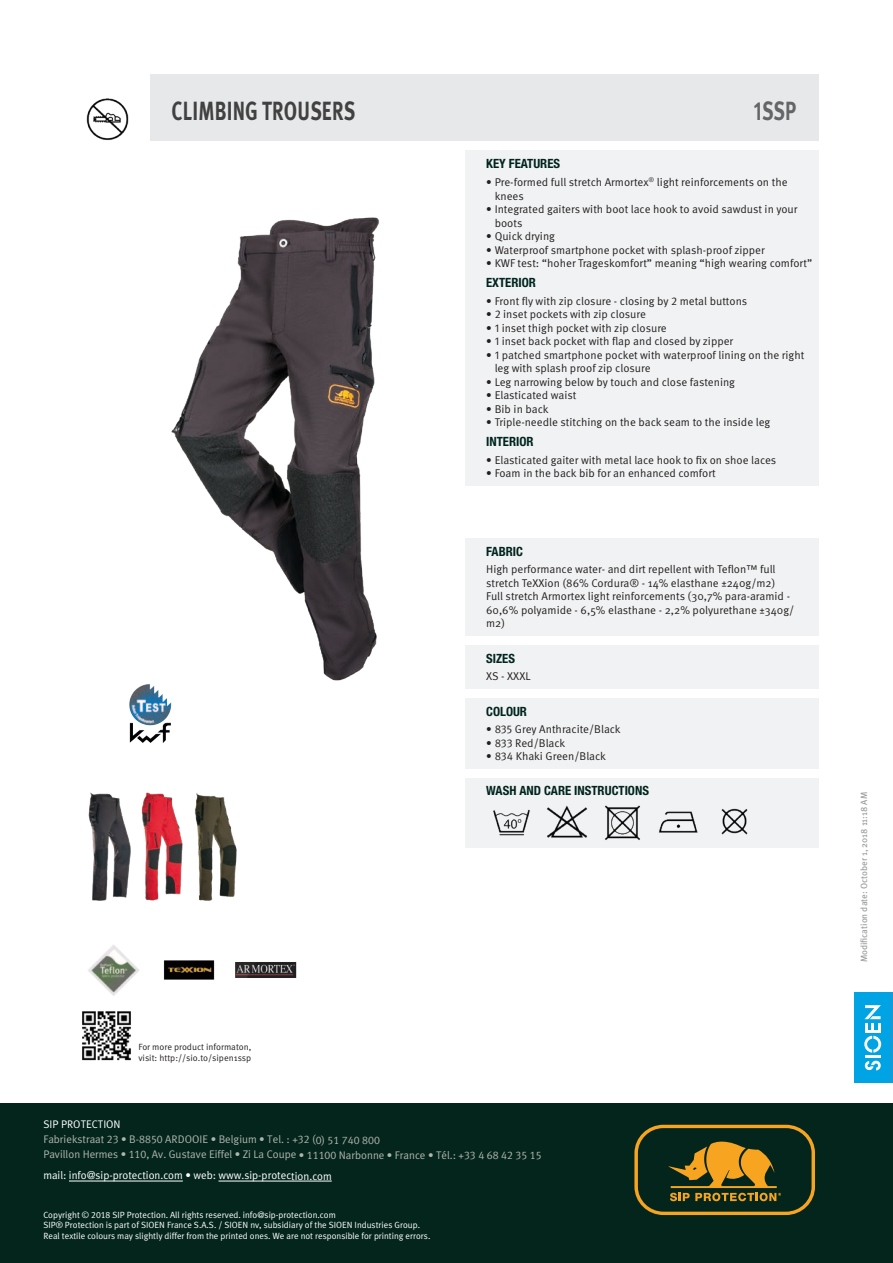
<style>
.page{position:relative;width:893px;height:1263px;background:#fff}
.page>*{position:absolute;margin:0;border:0;box-sizing:border-box;transform-origin:0 0}
.t1{font:700 26.25px "Meta Pro";letter-spacing:.01em;color:#414142;scale:.74 1}
.t2{font:700 26.25px "Meta Pro";color:#646568;scale:.74 1}
.t3{font:700 condensed 12.75px "Helvetica Neue LT Std";color:#00251e}
.t4{font:11.25px/13.5px "Meta Pro";color:#231f20}
.t5{font:11.1px/15px "Meta K Normal";color:#afb4ae}
.t6{font:11.1px "Meta K Normal";color:#fff}
.t7{font:9px/10.5px "Meta K Normal";color:#fff}
.t8{font:9px/10.8px "Meta Pro";color:#231f20}
.t9{font:9px "Meta Pro";color:#949699}
.s1{font-family:"Meta K Normal"}
</style>
<div class="page">
<div style="left:0;top:1103px;width:893px;height:160px;background:#03251c"></div>
<svg style="left:634px;top:1125px;width:181px;height:90px"></svg>
<hr style="left:69px;top:1181px;width:114px;height:1px;background:#fff">
<hr style="left:218px;top:1181px;width:114px;height:1px;background:#fff">
<div style="left:854px;top:992px;width:39px;height:90px;background:#149cd8"></div>
<div style="left:854px;top:992px;width:36px;height:90px;background:#00a4e4"></div>
<svg style="left:865px;top:1061px;width:16px;height:9px"></svg>
<svg style="left:864px;top:1036px;width:17px;height:16px"></svg>
<hr style="left:865px;top:1055px;width:15px;height:3px;background:#fff">
<hr style="left:865px;top:1030px;width:16px;height:3px;background:#fff">
<svg style="left:864px;top:1005px;width:17px;height:24px"></svg>
<div style="left:150px;top:74px;width:669px;height:67px;background:#e7e8e9"></div>
<div style="left:465px;top:151px;width:354px;height:335px;background:#f1f2f3"></div>
<div style="left:465px;top:538px;width:354px;height:98px;background:#f1f2f3"></div>
<div style="left:465px;top:645px;width:354px;height:44px;background:#f1f2f3"></div>
<div style="left:465px;top:698px;width:354px;height:71px;background:#f1f2f3"></div>
<div style="left:465px;top:778px;width:354px;height:69px;background:#f1f2f3"></div>
<img style="left:493px;top:809px;width:37px;height:27px">
<img style="left:547px;top:806px;width:40px;height:32px">
<img style="left:605px;top:805px;width:35px;height:35px">
<img style="left:658px;top:811px;width:40px;height:22px">
<img style="left:721px;top:808px;width:27px;height:27px">
<img style="left:82px;top:1014px;width:49px;height:47px">
<svg style="left:163px;top:960px;width:52px;height:20px"></svg>
<svg style="left:129px;top:734px;width:37px;height:9px"></svg>
<svg style="left:82px;top:944px;width:58px;height:70px"></svg>
<svg style="left:235px;top:962px;width:62px;height:16px"></svg>
<img style="left:88px;top:792px;width:30px;height:109px">
<img style="left:118px;top:792px;width:53px;height:109px">
<img style="left:171px;top:793px;width:66px;height:108px">
<img style="left:86px;top:98px;width:43px;height:42px">
<img style="left:129px;top:217px;width:250px;height:517px">
<h1 class="t1" style="left:171px;top:94px;width:250px">CLIMBING TROUSERS</h1>
<h1 class="t2" style="left:754px;top:94px;width:59px">1SSP</h1>
<p class="t3" style="left:486px;top:156px;width:75px">KEY FEATURES</p>
<p class="t4" style="left:495px;top:176px;width:294px;text-indent:-9px"><span class="s1">•</span> Pre-formed full stretch Armortex<sup>®</sup> light reinforcements on the knees</p>
<p class="t4" style="left:495px;top:203px;width:304px;text-indent:-9px"><span class="s1">•</span> Integrated gaiters with boot lace hook to avoid sawdust in your boots</p>
<p class="t4" style="left:486px;top:230px;width:70px"><span class="s1">•</span> Quick drying</p>
<p class="t4" style="left:486px;top:243px;width:280px"><span class="s1">•</span> Waterproof smartphone pocket with splash-proof zipper</p>
<p class="t4" style="left:486px;top:257px;width:328px"><span class="s1">•</span> KWF test: “hoher Trageskomfort” meaning “high wearing comfort”</p>
<p class="t3" style="left:486px;top:275px;width:51px">EXTERIOR</p>
<p class="t4" style="left:486px;top:294px;width:263px"><span class="s1">•</span> Front fly with zip closure - closing by 2 metal buttons</p>
<p class="t4" style="left:486px;top:308px;width:161px"><span class="s1">•</span> 2 inset pockets with zip closure</p>
<p class="t4" style="left:486px;top:321px;width:182px"><span class="s1">•</span> 1 inset thigh pocket with zip closure</p>
<p class="t4" style="left:486px;top:335px;width:249px"><span class="s1">•</span> 1 inset back pocket with flap and closed by zipper</p>
<p class="t4" style="left:495px;top:348px;width:311px;text-indent:-9px"><span class="s1">•</span> 1 patched smartphone pocket with waterproof lining on the right leg with splash proof zip closure</p>
<p class="t4" style="left:486px;top:375px;width:250px"><span class="s1">•</span> Leg narrowing below by touch and close fastening</p>
<p class="t4" style="left:486px;top:389px;width:92px"><span class="s1">•</span> Elasticated waist</p>
<p class="t4" style="left:486px;top:402px;width:64px"><span class="s1">•</span> Bib in back</p>
<p class="t4" style="left:486px;top:416px;width:286px"><span class="s1">•</span> Triple-needle stitching on the back seam to the inside leg</p>
<p class="t3" style="left:486px;top:434px;width:49px">INTERIOR</p>
<p class="t4" style="left:486px;top:453px;width:292px"><span class="s1">•</span> Elasticated gaiter with metal lace hook to fix on shoe laces</p>
<p class="t4" style="left:486px;top:467px;width:231px"><span class="s1">•</span> Foam in the back bib for an enhanced comfort</p>
<p class="t8" style="left:138px;top:1041px;width:114px">For more product informaton, visit: http://sio.to/sipen1ssp</p>
<p class="t3" style="left:486px;top:543px;width:38px">FABRIC</p>
<p class="t4" style="left:486px;top:563px;width:310px">High performance water- and dirt repellent with Teflon™ full stretch TeXXion (86% Cordura® - 14% elasthane ±240g/m2)<br>Full stretch Armortex light reinforcements (30,7% para-aramid - 60,6% polyamide - 6,5% elasthane - 2,2% polyurethane ±340g/ m2)</p>
<p class="t3" style="left:486px;top:650px;width:30px">SIZES</p>
<p class="t4" style="left:486px;top:670px;width:46px">XS - XXXL</p>
<p class="t3" style="left:486px;top:703px;width:42px">COLOUR</p>
<p class="t4" style="left:486px;top:723px;width:136px"><span class="s1">•</span> 835 Grey Anthracite/Black</p>
<p class="t4" style="left:486px;top:736px;width:81px"><span class="s1">•</span> 833 Red/Black</p>
<p class="t4" style="left:486px;top:750px;width:121px"><span class="s1">•</span> 834 Khaki Green/Black</p>
<p class="t3" style="left:486px;top:783px;width:164px">WASH AND CARE INSTRUCTIONS</p>
<p class="t6" style="left:43px;top:1118px;width:79px">SIP PROTECTION</p>
<p class="t5" style="left:43px;top:1132px;width:500px">Fabriekstraat 23 • B-8850 ARDOOIE • Belgium • Tel. : +32 (0) 51 740 800<br>Pavillon Hermes • 110, Av. Gustave Eiffel • Zi La Coupe • 11100 Narbonne • France • Tél.: +33 4 68 42 35 15</p>
<p class="t6" style="left:43px;top:1169px;width:290px">mail: info@sip-protection.com • web: www.sip-protection.com</p>
<p class="t7" style="left:43px;top:1209px;width:389px">Copyright © 2018 SIP Protection. All rights reserved. info@sip-protection.com<br>SIP® Protection is part of SIOEN France S.A.S. / SIOEN nv, subsidiary of the SIOEN Industries Group.<br>Real textile colours may slightly differ from the printed ones. We are not responsible for printing errors.</p>
<p class="t9" style="left:858px;top:962px;width:172px;rotate:-90deg">Modification date: October 1, 2018 11:18 AM</p>
</div>
